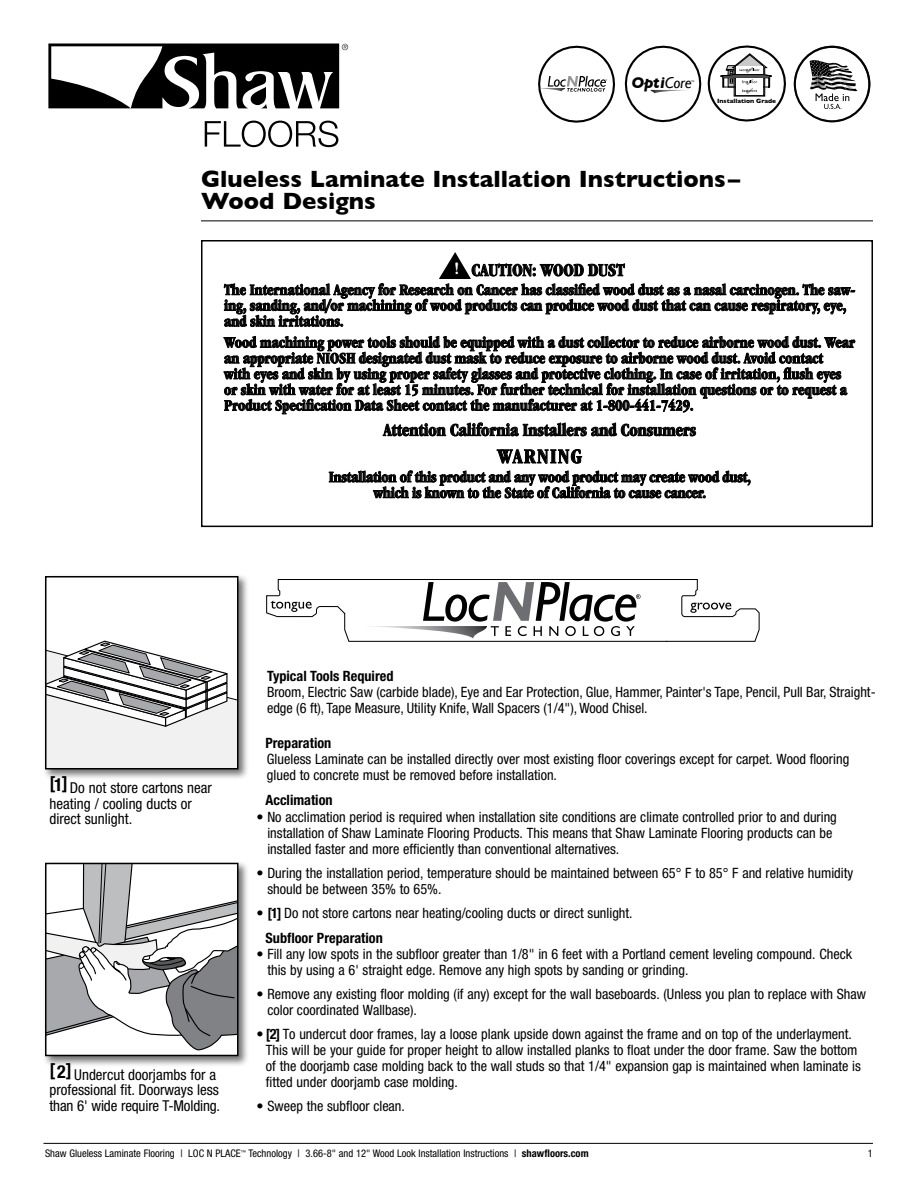
<style>
.page{position:relative;width:918px;height:1188px;background:#fff}
.page>*{position:absolute;margin:0;border:0;box-sizing:border-box;transform-origin:0 0}
.t1{font:700 24px/22.5px "Gill Sans";color:#000}
.t2{font:700 condensed 21px "ITC Garamond Std";letter-spacing:.07em;color:#000}
.t3{font:700 condensed 18px "ITC Garamond Std";color:#000}
.t4{font:700 condensed 15.75px/15.8px "ITC Garamond Std";color:#000}
.t5{font:italic 700 15.75px "Gill Sans";color:#000}
.t6{font:condensed 15px/15.8px "Helvetica Neue LT Std";color:#000}
.t7{font:condensed 14.25px/16.2px "Helvetica Neue LT Std";color:#000}
.t8{font:700 condensed 14.25px "Helvetica Neue LT Std";color:#000}
.t9{font:condensed 10.5px "Helvetica Neue LT Std";color:#000}
.t10{font:700 6.3px "Gill Sans";color:#000}
.t11{font:italic 3.6px "Gill Sans";color:#000}
.s1{font-weight:400}
.s2{color:#fff}
.s3{font-weight:700;font-size:18px}
.s4{font-weight:700}
</style>
<div class="page">
<svg style="left:266px;top:579px;width:494px;height:63px"></svg>
<div style="left:43px;top:861px;width:206px;height:206px;background:#000;opacity:.55"></div>
<svg style="left:48px;top:866px;width:187px;height:187px"></svg>
<div style="left:45px;top:863px;width:193px;height:193px;border:2px solid #000"></div>
<div style="left:43px;top:574px;width:206px;height:206px;background:#000;opacity:.55"></div>
<svg style="left:48px;top:579px;width:187px;height:188px"></svg>
<div style="left:45px;top:576px;width:193px;height:194px;border:2px solid #000"></div>
<hr style="left:44px;top:1143px;width:829px;height:1px;background:#000">
<svg style="left:48px;top:44px;width:300px;height:64px"></svg>
<svg style="left:205px;top:121px;width:133px;height:26px"></svg>
<hr style="left:201px;top:220px;width:672px;height:1px;background:#000">
<svg style="left:224px;top:252px;width:632px;height:75px"></svg>
<svg style="left:223px;top:336px;width:633px;height:79px"></svg>
<svg style="left:382px;top:422px;width:314px;height:15px"></svg>
<svg style="left:496px;top:449px;width:86px;height:15px"></svg>
<svg style="left:328px;top:470px;width:423px;height:29px"></svg>
<div style="left:201px;top:240px;width:672px;height:287px;border:2px solid #000"></div>
<svg style="left:538px;top:45px;width:333px;height:78px"></svg>
<p class="t5" style="left:631px;top:73px;width:62px">Opti<span class="s1">Core</span></p>
<p class="t11" style="left:691px;top:79px;width:5px">™</p>
<p class="t10" style="left:717px;top:98px;width:61px">Installation Grade</p>
<h1 class="t1" style="left:201px;top:167px;width:541px">Glueless Laminate Installation Instructions–<br>Wood Designs</h1>
<p class="t3" style="left:455px;top:260px;width:172px"><span class="s2">!</span> CAUTION: WOOD DUST</p>
<p class="t4" style="left:224px;top:282px;width:633px">The International Agency for Research on Cancer has classified wood dust as a nasal carcinogen. The saw&shy;ing, sanding, and/or machining of wood products can produce wood dust that can cause respiratory, eye, and skin irritations.</p>
<p class="t4" style="left:224px;top:335px;width:632px">Wood machining power tools should be equipped with a dust collector to reduce airborne wood dust. Wear an appropriate NIOSH designated dust mask to reduce exposure to airborne wood dust. Avoid contact<br>with eyes and skin by using proper safety glasses and protective clothing. In case of irritation, flush eyes or skin with water for at least 15 minutes. For further technical for installation questions or to request a Product Specification Data Sheet contact the manufacturer at 1-800-441-7429.</p>
<p class="t3" style="left:383px;top:420px;width:314px">Attention California Installers and Consumers</p>
<h2 class="t2" style="left:497px;top:445px;width:86px">WARNING</h2>
<p class="t4" style="left:329px;top:469px;width:424px;text-align:center">Installation of this product and any wood product may create wood dust, which is known to the State of California to cause cancer.</p>
<p class="t6" style="left:49px;top:780px;width:164px"><sup>[</sup><span class="s3">1</span><sup>]</sup> Do not store cartons near heating / cooling ducts or direct sunlight.</p>
<p class="t6" style="left:49px;top:1066px;width:172px"><sup>[</sup><span class="s3">2</span><sup>]</sup> Undercut doorjambs for a professional fit. Doorways less than 6' wide require T-Molding.</p>
<p class="t8" style="left:267px;top:667px;width:128px">Typical Tools Required</p>
<p class="t7" style="left:267px;top:684px;width:610px">Broom, Electric Saw (carbide blade), Eye and Ear Protection, Glue, Hammer, Painter's Tape, Pencil, Pull Bar, Straight&shy;edge (6 ft), Tape Measure, Utility Knife, Wall Spacers (1/4"), Wood Chisel.</p>
<p class="t8" style="left:266px;top:734px;width:67px">Preparation</p>
<p class="t7" style="left:267px;top:751px;width:584px">Glueless Laminate can be installed directly over most existing floor coverings except for carpet. Wood flooring glued to concrete must be removed before installation.</p>
<p class="t8" style="left:266px;top:792px;width:69px">Acclimation</p>
<p class="t7" style="left:267px;top:808px;width:571px;text-indent:-11px">• No acclimation period is required when installation site conditions are climate controlled prior to and during installation of Shaw Laminate Flooring Products. This means that Shaw Laminate Flooring products can be installed faster and more efficiently than conventional alternatives.</p>
<p class="t7" style="left:267px;top:864px;width:587px;text-indent:-11px">• During the installation period, temperature should be maintained between 65° F to 85° F and relative humidity should be between 35% to 65%.</p>
<p class="t7" style="left:266px;top:900px;width:369px;line-height:25.2px;text-indent:-9px">• <span class="s4">[1]</span> Do not store cartons near heating/cooling ducts or direct sunlight.<br><span class="s4">Subfloor Preparation</span></p>
<p class="t7" style="left:267px;top:946px;width:586px;text-indent:-11px">• Fill any low spots in the subfloor greater than 1/8" in 6 feet with a Portland cement leveling compound. Check this by using a 6' straight edge. Remove any high spots by sanding or grinding.</p>
<p class="t7" style="left:267px;top:986px;width:600px;text-indent:-11px">• Remove any existing floor molding (if any) except for the wall baseboards. (Unless you plan to replace with Shaw color coordinated Wallbase).</p>
<p class="t7" style="left:266px;top:1026px;width:597px;text-indent:-9px"><span class="s4">• [2]</span> To undercut door frames, lay a loose plank upside down against the frame and on top of the underlayment.<br>This will be your guide for proper height to allow installed planks to float under the door frame. Saw the bottom of the doorjamb case molding back to the wall studs so that 1/4" expansion gap is maintained when laminate is fitted under doorjamb case molding.</p>
<p class="t7" style="left:256px;top:1098px;width:150px">• Sweep the subfloor clean.</p>
<p class="t9" style="left:45px;top:1148px;width:545px">Shaw Glueless Laminate Flooring | LOC N PLACE<sup>™</sup> Technology | 3.66-8" and 12" Wood Look Installation Instructions | <span class="s4">shawfloors.com</span></p>
<p class="t9" style="left:868px;top:1148px;width:7px">1</p>
</div>
